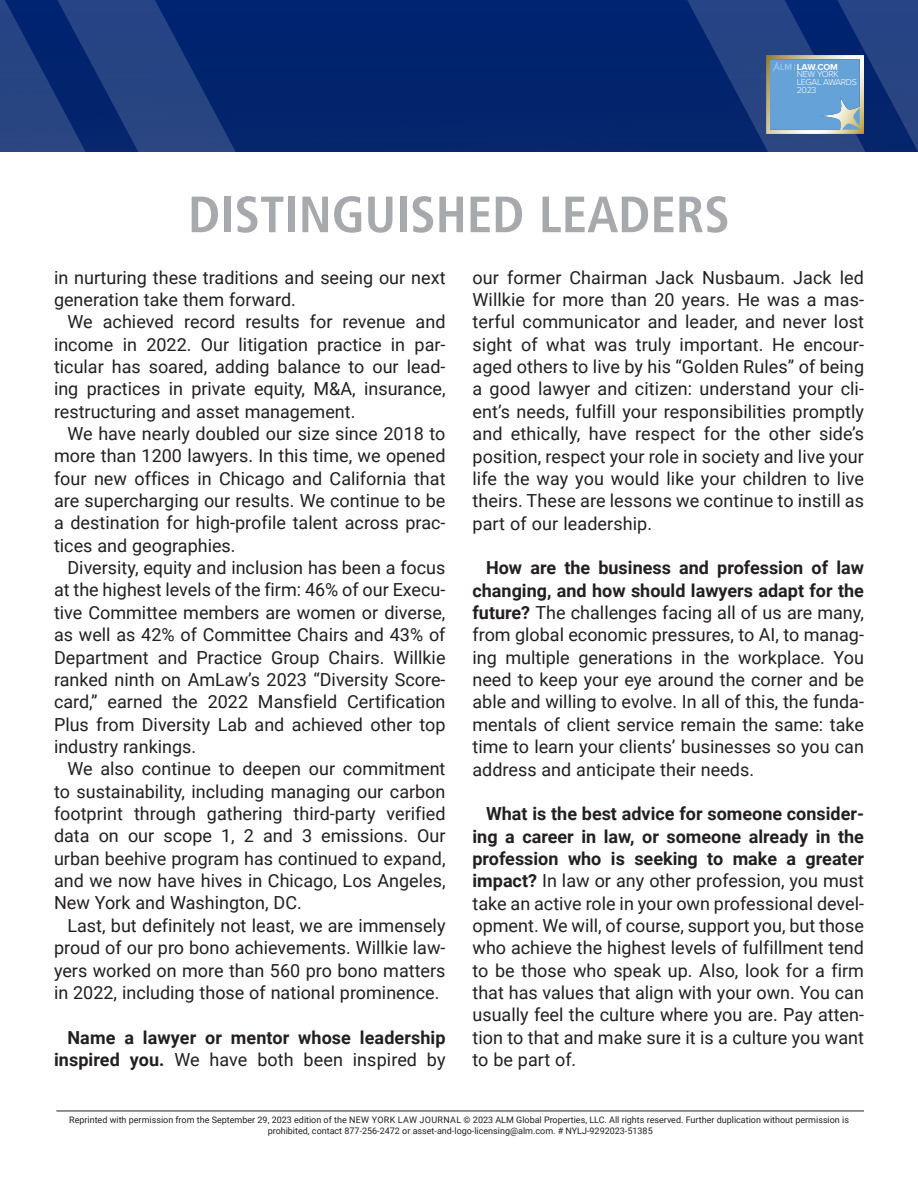
<style>
.page{position:relative;width:918px;height:1188px;background:#fff}
.page>*{position:absolute;margin:0;border:0;box-sizing:border-box;transform-origin:0 0}
.t1{font:700 condensed 51px "Frutiger LT Std";color:#a8a9ad}
.t2{font:18px/22.4px "Roboto";color:#231f20;text-align:justify}
.t3{font:700 18px/22.4px "Roboto";letter-spacing:.005em;color:#231f20;text-align:right}
.t4{font:9px/10.5px "Roboto";color:#231f20;text-align:center}
.t5{font:300 9px/7.5px "Proxima Nova";letter-spacing:-.045em;color:#fff}
.t6{font:700 9px "Proxima Nova";letter-spacing:-.01em;color:#fff}
.s1{font-weight:400}
.s2{font-weight:700}
</style>
<div class="page">
<div style="left:0;top:0;width:918px;height:151px;background:#01246e"></div>
<svg style="left:100px;top:0;width:143px;height:152px;fill:#264381"></svg>
<svg style="left:0;top:0;width:100px;height:152px"></svg>
<svg style="left:648px;top:0;width:118px;height:152px"></svg>
<svg style="left:766px;top:0;width:152px;height:152px"></svg>
<hr style="left:56px;top:1111px;width:808px;height:1px;background:#231f20">
<p class="t6" style="left:797px;top:60px;width:43px">LAW.COM</p>
<p class="t5" style="left:797px;top:70px;width:62px">NEW YORK<br>LEGAL AWARDS<br>2023</p>
<h1 class="t1" style="left:188px;top:184px;width:543px">DISTINGUISHED LEADERS</h1>
<p class="t2" style="left:54px;top:265px;width:393px">in nurturing these traditions and seeing our next generation take them forward.</p>
<p class="t2" style="left:54px;top:310px;width:393px;text-indent:14px">We achieved record results for revenue and income in 2022. Our litigation practice in par&shy;ticular has soared, adding balance to our lead&shy;ing practices in private equity, M&amp;A, insurance, restructuring and asset management.</p>
<p class="t2" style="left:54px;top:422px;width:393px;text-indent:14px">We have nearly doubled our size since 2018 to more than 1200 lawyers. In this time, we opened four new offices in Chicago and California that are supercharging our results. We continue to be a destination for high-profile talent across prac&shy;tices and geographies.</p>
<p class="t2" style="left:54px;top:556px;width:393px;text-indent:14px">Diversity, equity and inclusion has been a focus at the highest levels of the firm: 46% of our Execu&shy;tive Committee members are women or diverse, as well as 42% of Committee Chairs and 43% of Department and Practice Group Chairs. Willkie ranked ninth on AmLaw’s 2023 “Diversity Score&shy;card,” earned the 2022 Mansfield Certification Plus from Diversity Lab and achieved other top industry rankings.</p>
<p class="t2" style="left:54px;top:757px;width:393px;text-indent:14px">We also continue to deepen our commitment to sustainability, including managing our carbon footprint through gathering third-party verified data on our scope 1, 2 and 3 emissions. Our urban beehive program has continued to expand, and we now have hives in Chicago, Los Angeles, New York and Washington, DC.</p>
<p class="t2" style="left:54px;top:914px;width:393px;text-indent:14px">Last, but definitely not least, we are immensely proud of our pro bono achievements. Willkie law&shy;yers worked on more than 560 pro bono matters in 2022, including those of national prominence.</p>
<p class="t3" style="left:54px;top:1025px;width:393px">Name a lawyer or mentor whose leadership inspired you. <span class="s1">We have both been inspired by</span></p>
<p class="t2" style="left:473px;top:265px;width:393px">our former Chairman Jack Nusbaum. Jack led Willkie for more than 20 years. He was a mas&shy;terful communicator and leader, and never lost sight of what was truly important. He encour&shy;aged others to live by his “Golden Rules” of being a good lawyer and citizen: understand your cli&shy;ent’s needs, fulfill your responsibilities promptly and ethically, have respect for the other side’s position, respect your role in society and live your life the way you would like your children to live theirs. These are lessons we continue to instill as part of our leadership.</p>
<p class="t2" style="left:473px;top:556px;width:393px;text-indent:14px"><span class="s2">How are the business and profession of law changing, and how should lawyers adapt for the future?</span> The challenges facing all of us are many, from global economic pressures, to AI, to manag&shy;ing multiple generations in the workplace. You need to keep your eye around the corner and be able and willing to evolve. In all of this, the funda&shy;mentals of client service remain the same: take time to learn your clients’ businesses so you can address and anticipate their needs.</p>
<p class="t2" style="left:473px;top:802px;width:393px;text-indent:14px"><span class="s2">What is the best advice for someone consider&shy;ing a career in law, or someone already in the profession who is seeking to make a greater impact?</span> In law or any other profession, you must take an active role in your own professional devel&shy;opment. We will, of course, support you, but those who achieve the highest levels of fulfillment tend to be those who speak up. Also, look for a firm that has values that align with your own. You can usually feel the culture where you are. Pay atten&shy;tion to that and make sure it is a culture you want to be part of.</p>
<p class="t4" style="left:69px;top:1114px;width:781px">Reprinted with permission from the September 29, 2023 edition of the NEW YORK LAW JOURNAL © 2023 ALM Global Properties, LLC. All rights reserved. Further duplication without permission is prohibited, contact 877-256-2472 or asset-and-logo-licensing@alm.com. # NYLJ-9292023-51385</p>
</div>
